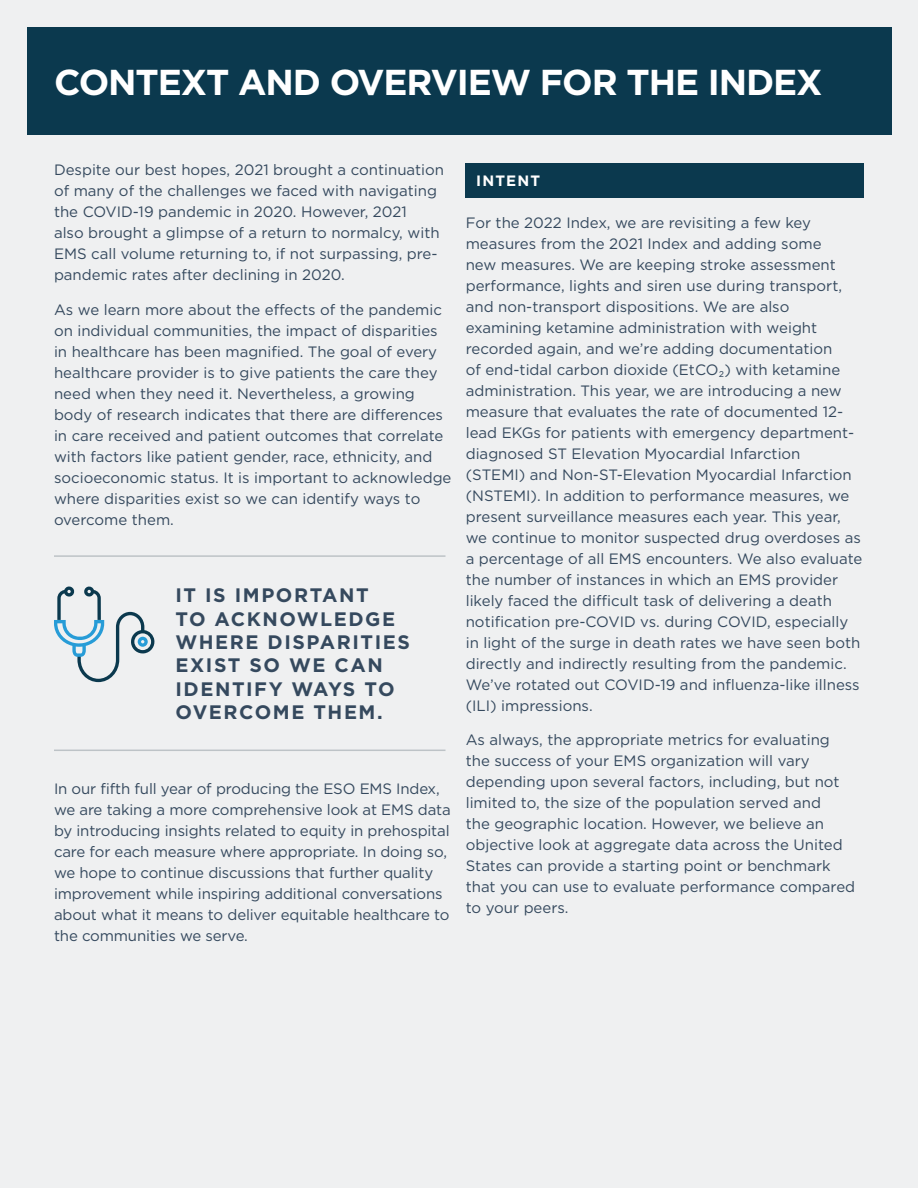
<style>
.page{position:relative;width:918px;height:1188px;background:#eff0f1}
.page>*{position:absolute;margin:0;border:0;box-sizing:border-box;transform-origin:0 0}
.t1{font:700 36px "Gotham";letter-spacing:-.03em;color:#fff}
.t2{font:700 19.5px/23.4px "Gotham";letter-spacing:.08em;color:#35495e}
.t3{font:15px/21px "Gotham";color:#35495e}
.t4{font:700 15px "Gotham";letter-spacing:.075em;color:#fff}
</style>
<div class="page">
<div style="left:27px;top:27px;width:864px;height:108px;background:#0b394e"></div>
<div style="left:466px;top:163px;width:398px;height:35px;background:#0b394e"></div>
<hr style="left:54px;top:555px;width:392px;height:2px;background:#bdc3c7">
<hr style="left:54px;top:750px;width:392px;height:1px;background:#bdc3c7">
<svg style="left:54px;top:586px;width:101px;height:96px"></svg>
<h1 class="t1" style="left:54px;top:66px;width:770px">CONTEXT AND OVERVIEW FOR THE INDEX</h1>
<p class="t3" style="left:54px;top:160px;width:392px">Despite our best hopes, 2021 brought a continuation of many of the challenges we faced with navigating the COVID-19 pandemic in 2020. However, 2021<br>also brought a glimpse of a return to normalcy, with EMS call volume returning to, if not surpassing, pre&shy;pandemic rates after declining in 2020.</p>
<p class="t3" style="left:54px;top:300px;width:399px">As we learn more about the effects of the pandemic on individual communities, the impact of disparities in healthcare has been magnified. The goal of every healthcare provider is to give patients the care they need when they need it. Nevertheless, a growing body of research indicates that there are differences in care received and patient outcomes that correlate with factors like patient gender, race, ethnicity, and socioeconomic status. It is important to acknowledge where disparities exist so we can identify ways to overcome them.</p>
<h2 class="t2" style="left:176px;top:585px;width:236px">IT IS IMPORTANT<br>TO ACKNOWLEDGE<br>WHERE DISPARITIES<br>EXIST SO WE CAN<br>IDENTIFY WAYS TO<br>OVERCOME THEM.</h2>
<p class="t3" style="left:54px;top:779px;width:398px">In our fifth full year of producing the ESO EMS Index, we are taking a more comprehensive look at EMS data by introducing insights related to equity in prehospital care for each measure where appropriate. In doing so, we hope to continue discussions that further quality improvement while inspiring additional conversations about what it means to deliver equitable healthcare to the communities we serve.</p>
<p class="t4" style="left:476px;top:174px;width:65px">INTENT</p>
<p class="t3" style="left:466px;top:213px;width:398px">For the 2022 Index, we are revisiting a few key measures from the 2021 Index and adding some<br>new measures. We are keeping stroke assessment performance, lights and siren use during transport, and non-transport dispositions. We are also examining ketamine administration with weight recorded again, and we’re adding documentation<br>of end-tidal carbon dioxide (EtCO₂) with ketamine administration. This year, we are introducing a new measure that evaluates the rate of documented 12- lead EKGs for patients with emergency department&shy;diagnosed ST Elevation Myocardial Infarction (STEMI) and Non-ST-Elevation Myocardial Infarction (NSTEMI). In addition to performance measures, we present surveillance measures each year. This year, we continue to monitor suspected drug overdoses as a percentage of all EMS encounters. We also evaluate the number of instances in which an EMS provider likely faced the difficult task of delivering a death notification pre-COVID vs. during COVID, especially in light of the surge in death rates we have seen both directly and indirectly resulting from the pandemic.<br>We’ve rotated out COVID-19 and influenza-like illness (ILI) impressions.</p>
<p class="t3" style="left:466px;top:730px;width:391px">As always, the appropriate metrics for evaluating the success of your EMS organization will vary depending upon several factors, including, but not limited to, the size of the population served and<br>the geographic location. However, we believe an objective look at aggregate data across the United States can provide a starting point or benchmark that you can use to evaluate performance compared to your peers.</p>
</div>
